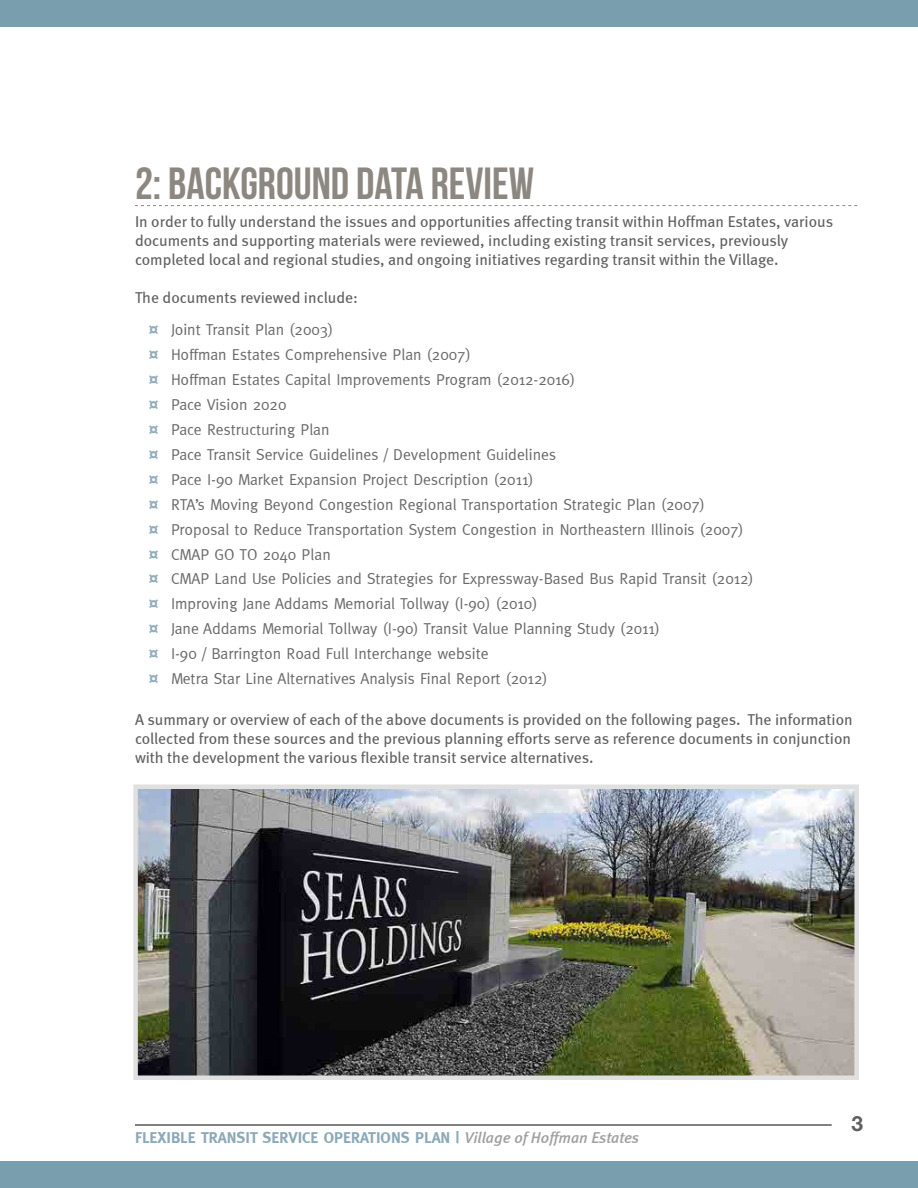
<style>
.page{position:relative;width:918px;height:1188px;background:#fff}
.page>*{position:absolute;margin:0;border:0;box-sizing:border-box;transform-origin:0 0}
.t1{font:45px "Bebas Neue";color:#8c8781}
.t2{font:700 21px "Helvetica Neue";color:#606063}
.t3{font:15.75px/24.9px "Meta";color:#69696c}
.t4{font:15.75px/18.9px "Meta";color:#606063}
.t5{font:700 15.75px "Meta";color:#8ba9b7}
.s1{font-family:"Myriad Pro";font-weight:900;font-stretch:semi-expanded;color:#91adbb}
.s2{color:#69696c}
.s3{font-weight:500;font-style:italic;color:#9fa09f}
</style>
<div class="page">
<hr style="left:135px;top:1124px;width:697px;height:2px;background:#57585a">
<div style="left:0;top:0;width:918px;height:27px;background:#799fae"></div>
<div style="left:0;top:1161px;width:918px;height:27px;background:#799fae"></div>
<svg style="left:135px;top:205px;width:722px;height:1px"></svg>
<img style="left:138px;top:789px;width:716px;height:286px">
<div style="left:133px;top:784px;width:726px;height:296px;border:4px solid #e0e0e1"></div>
<p class="t1" style="left:135px;top:159px;width:401px">2: BACKGROUND DATA REVIEW</p>
<p class="t4" style="left:135px;top:212px;width:700px">In order to fully understand the issues and opportunities affecting transit within Hoffman Estates, various documents and supporting materials were reviewed, including existing transit services, previously completed local and regional studies, and ongoing initiatives regarding transit within the Village.</p>
<p class="t4" style="left:149px;top:281px;width:211px;line-height:32.7px;text-indent:-14px">The documents reviewed include: <span class="s1">¤</span> <span class="s2">Joint Transit Plan (2003)</span></p>
<p class="t3" style="left:149px;top:342px;width:606px"><span class="s1">¤</span> Hoffman Estates Comprehensive Plan (2007)<br><span class="s1">¤</span> Hoffman Estates Capital Improvements Program (2012-2016)<br><span class="s1">¤</span> Pace Vision 2020<br><span class="s1">¤</span> Pace Restructuring Plan<br><span class="s1">¤</span> Pace Transit Service Guidelines / Development Guidelines<br><span class="s1">¤</span> Pace I-90 Market Expansion Project Description (2011)<br><span class="s1">¤</span> RTA’s Moving Beyond Congestion Regional Transportation Strategic Plan (2007)<br><span class="s1">¤</span> Proposal to Reduce Transportation System Congestion in Northeastern Illinois (2007) <span class="s1">¤</span> CMAP GO TO 2040 Plan<br><span class="s1">¤</span> CMAP Land Use Policies and Strategies for Expressway-Based Bus Rapid Transit (2012) <span class="s1">¤</span> Improving Jane Addams Memorial Tollway (I-90) (2010)<br><span class="s1">¤</span> Jane Addams Memorial Tollway (I-90) Transit Value Planning Study (2011)<br><span class="s1">¤</span> I-90 / Barrington Road Full Interchange website<br><span class="s1">¤</span> Metra Star Line Alternatives Analysis Final Report (2012)</p>
<p class="t4" style="left:135px;top:710px;width:719px;text-align:justify">A summary or overview of each of the above documents is provided on the following pages. The information collected from these sources and the previous planning efforts serve as reference documents in conjunction with the development the various flexible transit service alternatives.</p>
<p class="t5" style="left:135px;top:1129px;width:506px">FLEXIBLE TRANSIT SERVICE OPERATIONS PLAN | <span class="s3">Village of Hoffman Estates</span></p>
<p class="t2" style="left:851px;top:1111px;width:13px">3</p>
</div>
